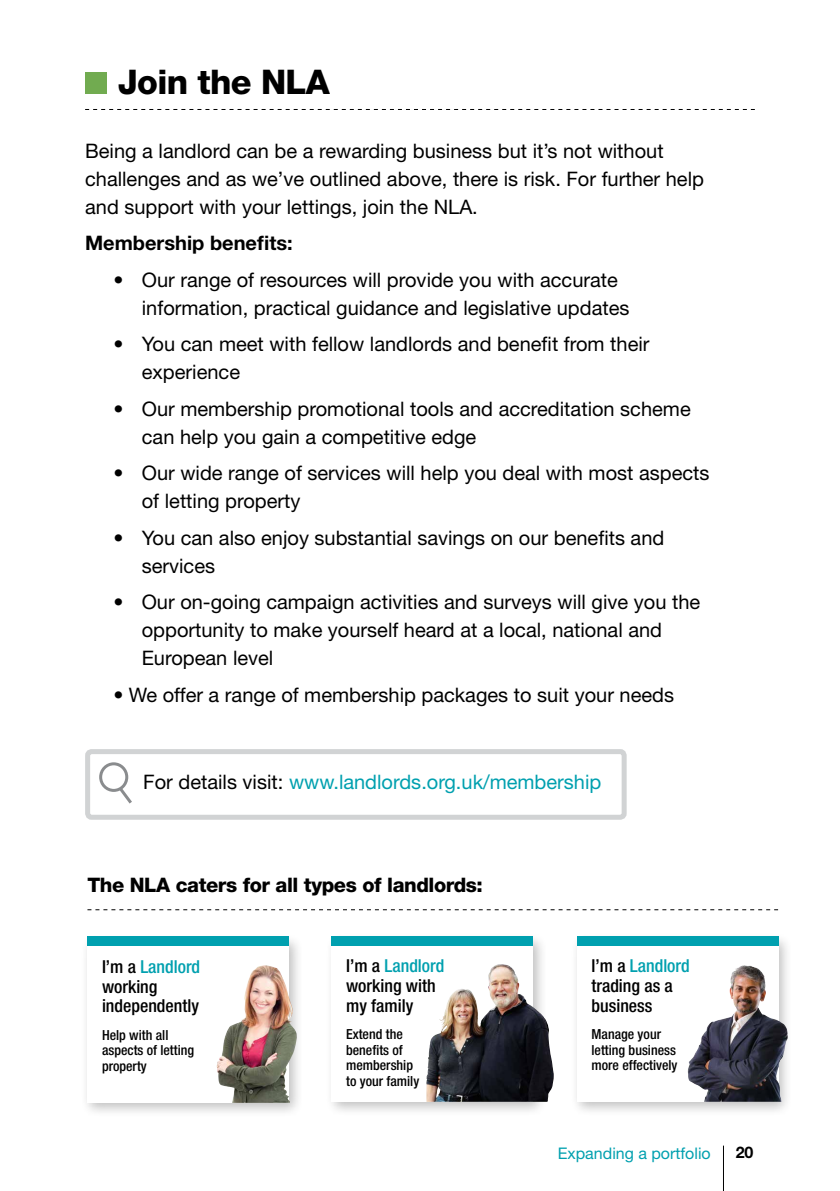
<style>
.page{position:relative;width:840px;height:1191px;background:#fff}
.page>*{position:absolute;margin:0;border:0;box-sizing:border-box;transform-origin:0 0}
.t1{font:800 34px "Helvetica Neue";letter-spacing:-.02em;color:#000}
.t2{font:20px/28px "Helvetica Neue";color:#000}
.t3{font:20px "Helvetica Neue";color:#00a0af}
.t4{font:800 20px "Helvetica Neue";letter-spacing:-.02em;color:#000}
.t5{font:700 20px "Helvetica Neue";color:#000}
.t6{font:500 condensed 17.8px/19.8px "Helvetica Neue";color:#000}
.t7{font:16px "Helvetica Neue";color:#00a0af}
.t8{font:700 16px "Helvetica Neue";color:#000}
.t9{font:500 condensed 13.8px/15.8px "Helvetica Neue";color:#000}
.s1{color:#000}
.s2{color:#00a0af}
</style>
<div class="page">
<hr style="left:722px;top:1145px;width:1px;height:46px;background:#000">
<svg style="left:85px;top:109px;width:669px;height:1px"></svg>
<div style="left:85px;top:72px;width:22px;height:22px;background:#71ab50"></div>
<svg style="left:87px;top:909px;width:690px;height:1px"></svg>
<div style="left:80px;top:933px;width:224px;height:185px;background:#000;opacity:.25"></div>
<div style="left:87px;top:940px;width:201px;height:163px;background:#fff"></div>
<img style="left:216px;top:965px;width:81px;height:137px">
<div style="left:324px;top:932px;width:223px;height:185px;background:#000;opacity:.25"></div>
<svg style="left:331px;top:946px;width:201px;height:156px"></svg>
<img style="left:438px;top:964px;width:61px;height:63px">
<div style="left:569px;top:932px;width:224px;height:185px;background:#000;opacity:.25"></div>
<svg style="left:576px;top:946px;width:201px;height:156px"></svg>
<div style="left:87px;top:937px;width:201px;height:9px;background:#00a0af"></div>
<div style="left:331px;top:937px;width:201px;height:9px;background:#00a0af"></div>
<div style="left:576px;top:937px;width:201px;height:9px;background:#00a0af"></div>
<svg style="left:731px;top:965px;width:13px;height:10px"></svg>
<div style="left:85px;top:749px;width:541px;height:70px;border:5px solid #d1d3d4;border-radius:4px"></div>
<div style="left:99px;top:762px;width:29px;height:30px;border:3px solid #8a8c8e;border-radius:50%"></div>
<svg style="left:116px;top:784px;width:16px;height:20px"></svg>
<h1 class="t1" style="left:118px;top:62px;width:213px">Join the NLA</h1>
<p class="t2" style="left:85px;top:136px;width:620px">Being a landlord can be a rewarding business but it’s not without challenges and as we’ve outlined above, there is risk. For further help and support with your lettings, join the NLA.</p>
<p class="t5" style="left:85px;top:231px;width:209px">Membership benefits:</p>
<p class="t2" style="left:142px;top:265px;width:489px;text-indent:-28px">• Our range of resources will provide you with accurate information, practical guidance and legislative updates</p>
<p class="t2" style="left:142px;top:330px;width:509px;text-indent:-28px">• You can meet with fellow landlords and benefit from their experience</p>
<p class="t2" style="left:142px;top:394px;width:550px;text-indent:-28px">• Our membership promotional tools and accreditation scheme can help you gain a competitive edge</p>
<p class="t2" style="left:142px;top:459px;width:569px;text-indent:-28px">• Our wide range of services will help you deal with most aspects of letting property</p>
<p class="t2" style="left:142px;top:523px;width:523px;text-indent:-28px">• You can also enjoy substantial savings on our benefits and services</p>
<p class="t2" style="left:142px;top:588px;width:559px;text-indent:-28px">• Our on-going campaign activities and surveys will give you the opportunity to make yourself heard at a local, national and<br>European level</p>
<p class="t2" style="left:113px;top:680px;width:562px">• We offer a range of membership packages to suit your needs</p>
<p class="t3" style="left:143px;top:770px;width:459px"><span class="s1">For details visit:</span> www.landlords.org.uk/membership</p>
<p class="t4" style="left:87px;top:873px;width:397px">The NLA caters for all types of landlords:</p>
<p class="t6" style="left:102px;top:956px;width:100px">I’m a <span class="s2">Landlord </span>working independently</p>
<p class="t9" style="left:102px;top:1026px;width:94px">Help with all aspects of letting property</p>
<p class="t6" style="left:346px;top:955px;width:100px">I’m a <span class="s2">Landlord </span>working with my family</p>
<p class="t9" style="left:346px;top:1025px;width:75px">Extend the benefits of membership to your family</p>
<p class="t6" style="left:591px;top:955px;width:100px">I’m a <span class="s2">Landlord </span>trading as a business</p>
<p class="t9" style="left:591px;top:1025px;width:87px">Manage your letting business more effectively</p>
<p class="t7" style="left:557px;top:1143px;width:154px">Expanding a portfolio</p>
<p class="t8" style="left:735px;top:1142px;width:19px">20</p>
</div>
